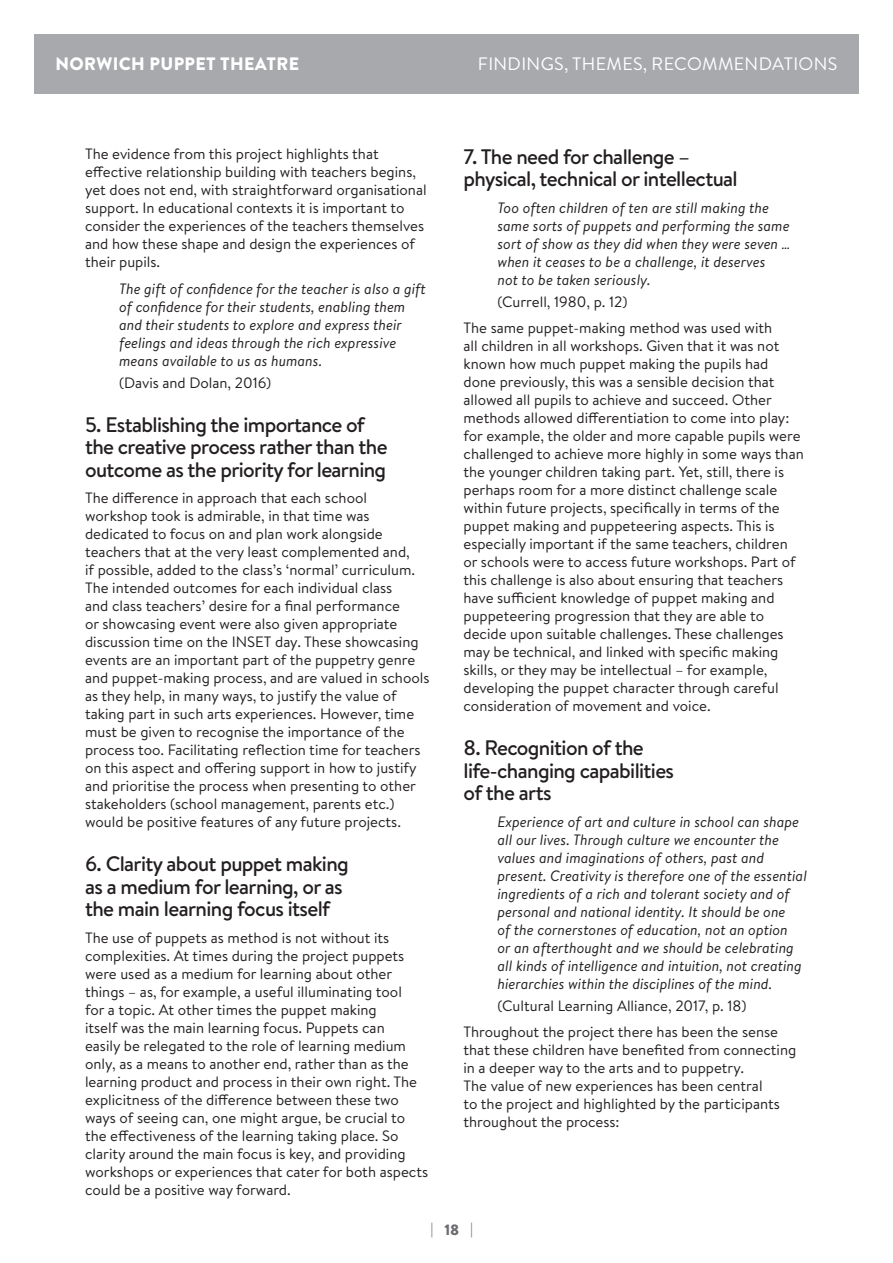
<style>
.page{position:relative;width:893px;height:1263px;background:#fff}
.page>*{position:absolute;margin:0;border:0;box-sizing:border-box;transform-origin:0 0}
.B_heading_sub{font:500 21px/22.5px "Brandon Text";letter-spacing:-.03em;color:#231f20}
.t1{font:18px "Brandon Text";letter-spacing:.02em;color:#fff}
.t2{font:900 18px "Brandon Text";letter-spacing:.02em;color:#fff}
.main_text{font:15px/18px "Brandon Text";color:#231f20}
.DM_displayed_matter{font:italic 15px/18px "Brandon Text";color:#231f20}
.DM_disp_matter_1st_l{font:italic 15px/18px "Brandon Text";color:#231f20}
.DM_non_ital_name{font:15px "Brandon Text";color:#231f20}
.t3{font:15px "Brandon Text";color:#6c6d70}
.s1{font-weight:900}
</style>
<div class="page">
<div style="left:34px;top:34px;width:825px;height:60px;background:#a8a9ad"></div>
<p class="t2" style="left:55px;top:51px;width:245px">NORWICH PUPPET THEATRE</p>
<p class="t1" style="left:478px;top:51px;width:361px">FINDINGS, THEMES, RECOMMENDATIONS</p>
<p class="main_text" style="left:85px;top:145px;width:343px">The evidence from this project highlights that effective relationship building with teachers begins, yet does not end, with straightforward organisational support. In educational contexts it is important to consider the experiences of the teachers themselves and how these shape and design the experiences of their pupils.</p>
<p class="DM_disp_matter_1st_l" style="left:119px;top:279px;width:308px">The gift of confidence for the teacher is also a gift of confidence for their students, enabling them and their students to explore and express their feelings and ideas through the rich expressive means available to us as humans.</p>
<p class="DM_non_ital_name" style="left:119px;top:373px;width:154px">(Davis and Dolan, 2016)</p>
<p class="B_heading_sub" style="left:85px;top:413px;width:304px">5. Establishing the importance of the creative process rather than the outcome as the priority for learning</p>
<p class="main_text" style="left:85px;top:489px;width:346px">The difference in approach that each school workshop took is admirable, in that time was dedicated to focus on and plan work alongside teachers that at the very least complemented and,<br>if possible, added to the class’s ‘normal’ curriculum.<br>The intended outcomes for each individual class<br>and class teachers’ desire for a final performance<br>or showcasing event were also given appropriate discussion time on the INSET day. These showcasing events are an important part of the puppetry genre and puppet-making process, and are valued in schools as they help, in many ways, to justify the value of taking part in such arts experiences. However, time must be given to recognise the importance of the process too. Facilitating reflection time for teachers on this aspect and offering support in how to justify and prioritise the process when presenting to other stakeholders (school management, parents etc.) would be positive features of any future projects.</p>
<p class="B_heading_sub" style="left:85px;top:852px;width:265px">6. Clarity about puppet making as a medium for learning, or as the main learning focus itself</p>
<p class="main_text" style="left:85px;top:928px;width:345px">The use of puppets as method is not without its complexities. At times during the project puppets were used as a medium for learning about other things – as, for example, a useful illuminating tool<br>for a topic. At other times the puppet making<br>itself was the main learning focus. Puppets can<br>easily be relegated to the role of learning medium only, as a means to another end, rather than as the learning product and process in their own right. The explicitness of the difference between these two ways of seeing can, one might argue, be crucial to the effectiveness of the learning taking place. So clarity around the main focus is key, and providing workshops or experiences that cater for both aspects could be a positive way forward.</p>
<p class="B_heading_sub" style="left:463px;top:145px;width:276px">7. The need for challenge – physical, technical or intellectual</p>
<p class="DM_displayed_matter" style="left:497px;top:198px;width:294px">Too often children of ten are still making the same sorts of puppets and performing the same sort of show as they did when they were seven … when it ceases to be a challenge, it deserves<br>not to be taken seriously.</p>
<p class="DM_non_ital_name" style="left:497px;top:291px;width:132px">(Currell, 1980, p. 12)</p>
<p class="main_text" style="left:463px;top:319px;width:342px">The same puppet-making method was used with<br>all children in all workshops. Given that it was not known how much puppet making the pupils had done previously, this was a sensible decision that allowed all pupils to achieve and succeed. Other methods allowed differentiation to come into play: for example, the older and more capable pupils were challenged to achieve more highly in some ways than the younger children taking part. Yet, still, there is perhaps room for a more distinct challenge scale within future projects, specifically in terms of the puppet making and puppeteering aspects. This is especially important if the same teachers, children or schools were to access future workshops. Part of this challenge is also about ensuring that teachers have sufficient knowledge of puppet making and puppeteering progression that they are able to decide upon suitable challenges. These challenges may be technical, and linked with specific making skills, or they may be intellectual – for example, developing the puppet character through careful consideration of movement and voice.</p>
<p class="B_heading_sub" style="left:463px;top:736px;width:212px">8. Recognition of the life-changing capabilities of the arts</p>
<p class="DM_displayed_matter" style="left:497px;top:812px;width:311px">Experience of art and culture in school can shape all our lives. Through culture we encounter the values and imaginations of others, past and present. Creativity is therefore one of the essential ingredients of a rich and tolerant society and of personal and national identity. It should be one<br>of the cornerstones of education, not an option<br>or an afterthought and we should be celebrating all kinds of intelligence and intuition, not creating hierarchies within the disciplines of the mind.</p>
<p class="DM_non_ital_name" style="left:497px;top:995px;width:250px">(Cultural Learning Alliance, 2017, p. 18)</p>
<p class="main_text" style="left:463px;top:1023px;width:334px">Throughout the project there has been the sense that these children have benefited from connecting in a deeper way to the arts and to puppetry.<br>The value of new experiences has been central<br>to the project and highlighted by the participants throughout the process:</p>
<p class="t3" style="left:431px;top:1220px;width:44px">| <span class="s1">18</span> |</p>
</div>
